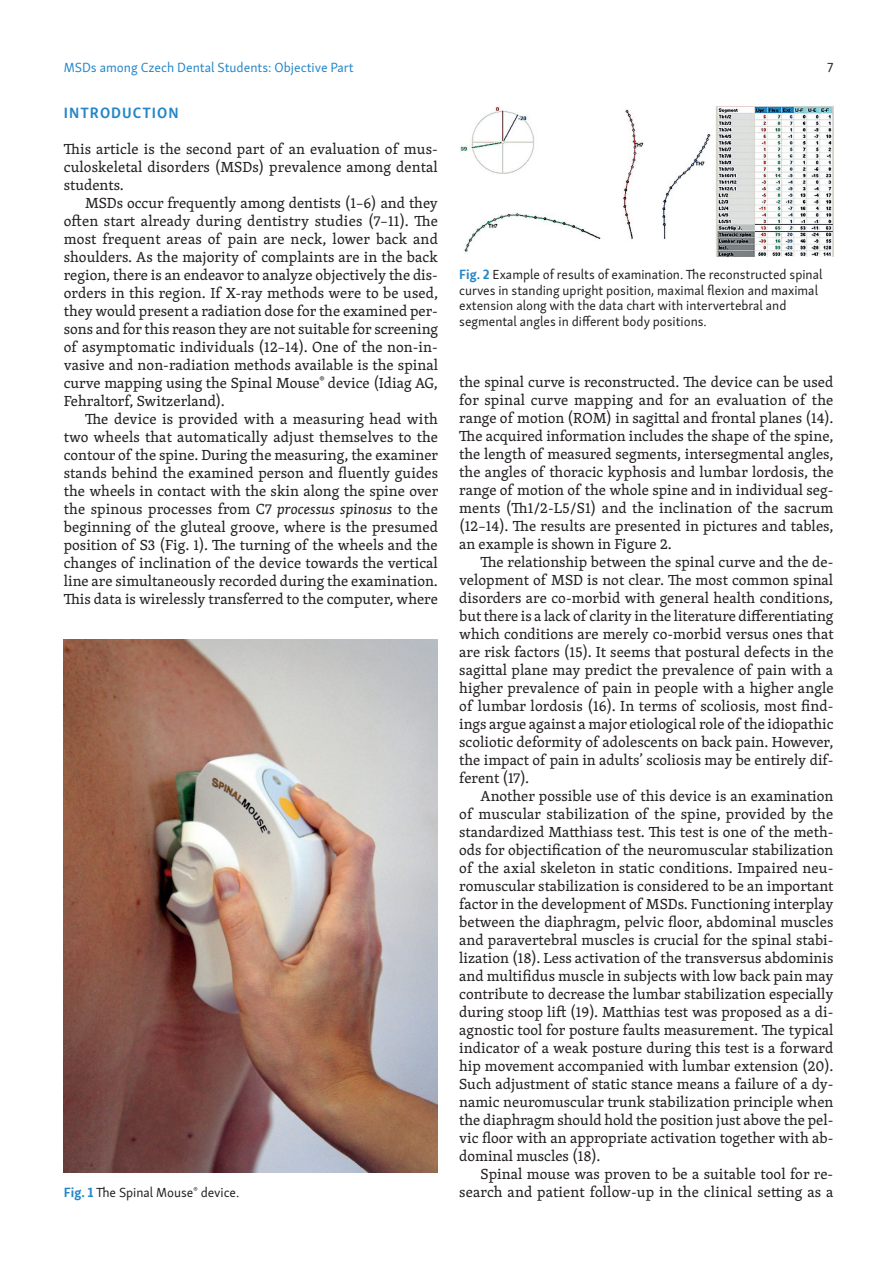
<style>
.page{position:relative;width:893px;height:1263px;background:#fff}
.page>*{position:absolute;margin:0;border:0;box-sizing:border-box;transform-origin:0 0}
.t1{font:15px/18px "Skolar PE";color:#231f20;text-align:justify}
.t2{font:700 15px "Skolar Sans PE";letter-spacing:.07em;color:#2486c7}
.t3{font:13.5px/15.5px "Skolar Sans PE";color:#231f20}
.t4{font:13.5px "Skolar Sans PE";color:#2486c7}
.s1{font-style:italic}
.s2{font-weight:700;color:#2486c7}
</style>
<div class="page">
<img style="left:64px;top:640px;width:374px;height:532px">
<img style="left:460px;top:106px;width:373px;height:150px">
<p class="t4" style="left:64px;top:57px;width:291px">MSDs among Czech Dental Students: Objective Part</p>
<p class="t3" style="left:827px;top:58px;width:8px">7</p>
<p class="t2" style="left:64px;top:100px;width:116px">INTRODUCTION</p>
<p class="t1" style="left:64px;top:139px;width:376px">This article is the second part of an evaluation of mus&shy;culoskeletal disorders (MSDs) prevalence among dental students.</p>
<p class="t1" style="left:64px;top:193px;width:376px;text-indent:21px">MSDs occur frequently among dentists (1–6) and they often start already during dentistry studies (7–11). The most frequent areas of pain are neck, lower back and shoulders. As the majority of complaints are in the back region, there is an endeavor to analyze objectively the dis&shy;orders in this region. If X-ray methods were to be used, they would present a radiation dose for the examined per&shy;sons and for this reason they are not suitable for screening of asymptomatic individuals (12–14). One of the non-in&shy;vasive and non-radiation methods available is the spinal curve mapping using the Spinal Mouse<sup>®</sup> device (Idiag AG, Fehraltorf, Switzerland).</p>
<p class="t1" style="left:64px;top:409px;width:376px;text-indent:21px">The device is provided with a measuring head with two wheels that automatically adjust themselves to the contour of the spine. During the measuring, the examiner stands behind the examined person and fluently guides the wheels in contact with the skin along the spine over the spinous processes from C7 <span class="s1">processus spinosus</span> to the beginning of the gluteal groove, where is the presumed position of S3 (Fig. 1). The turning of the wheels and the changes of inclination of the device towards the vertical line are simultaneously recorded during the examination.<br>This data is wirelessly transferred to the computer, where</p>
<p class="t3" style="left:459px;top:266px;width:365px"><span class="s2">Fig. 2</span> Example of results of examination. The reconstructed spinal curves in standing upright position, maximal flexion and maximal extension along with the data chart with intervertebral and segmental angles in different body positions.</p>
<p class="t1" style="left:459px;top:373px;width:376px">the spinal curve is reconstructed. The device can be used for spinal curve mapping and for an evaluation of the range of motion (ROM) in sagittal and frontal planes (14).<br>The acquired information includes the shape of the spine, the length of measured segments, intersegmental angles, the angles of thoracic kyphosis and lumbar lordosis, the range of motion of the whole spine and in individual seg&shy;ments (Th1/2-L5/S1) and the inclination of the sacrum (12–14). The results are presented in pictures and tables, an example is shown in Figure 2.</p>
<p class="t1" style="left:459px;top:553px;width:376px;text-indent:21px">The relationship between the spinal curve and the de&shy;velopment of MSD is not clear. The most common spinal disorders are co-morbid with general health conditions, but there is a lack of clarity in the literature differentiating which conditions are merely co-morbid versus ones that are risk factors (15). It seems that postural defects in the sagittal plane may predict the prevalence of pain with a higher prevalence of pain in people with a higher angle of lumbar lordosis (16). In terms of scoliosis, most find&shy;ings argue against a major etiological role of the idiopathic scoliotic deformity of adolescents on back pain. However, the impact of pain in adults’ scoliosis may be entirely dif&shy;ferent (17).</p>
<p class="t1" style="left:459px;top:787px;width:376px;text-indent:21px">Another possible use of this device is an examination of muscular stabilization of the spine, provided by the standardized Matthiass test. This test is one of the meth&shy;ods for objectification of the neuromuscular stabilization of the axial skeleton in static conditions. Impaired neu&shy;romuscular stabilization is considered to be an important factor in the development of MSDs. Functioning interplay between the diaphragm, pelvic floor, abdominal muscles and paravertebral muscles is crucial for the spinal stabi&shy;lization (18). Less activation of the transversus abdominis and multifidus muscle in subjects with low back pain may contribute to decrease the lumbar stabilization especially during stoop lift (19). Matthias test was proposed as a di&shy;agnostic tool for posture faults measurement. The typical indicator of a weak posture during this test is a forward hip movement accompanied with lumbar extension (20).<br>Such adjustment of static stance means a failure of a dy&shy;namic neuromuscular trunk stabilization principle when the diaphragm should hold the position just above the pel&shy;vic floor with an appropriate activation together with ab&shy;dominal muscles (18).</p>
<p class="t1" style="left:480px;top:1165px;width:354px">Spinal mouse was proven to be a suitable tool for re-</p>
<p class="t3" style="left:64px;top:1184px;width:177px"><span class="s2">Fig. 1</span> The Spinal Mouse<sup>®</sup> device.</p>
<p class="t1" style="left:459px;top:1183px;width:376px">search and patient follow-up in the clinical setting as a</p>
</div>
